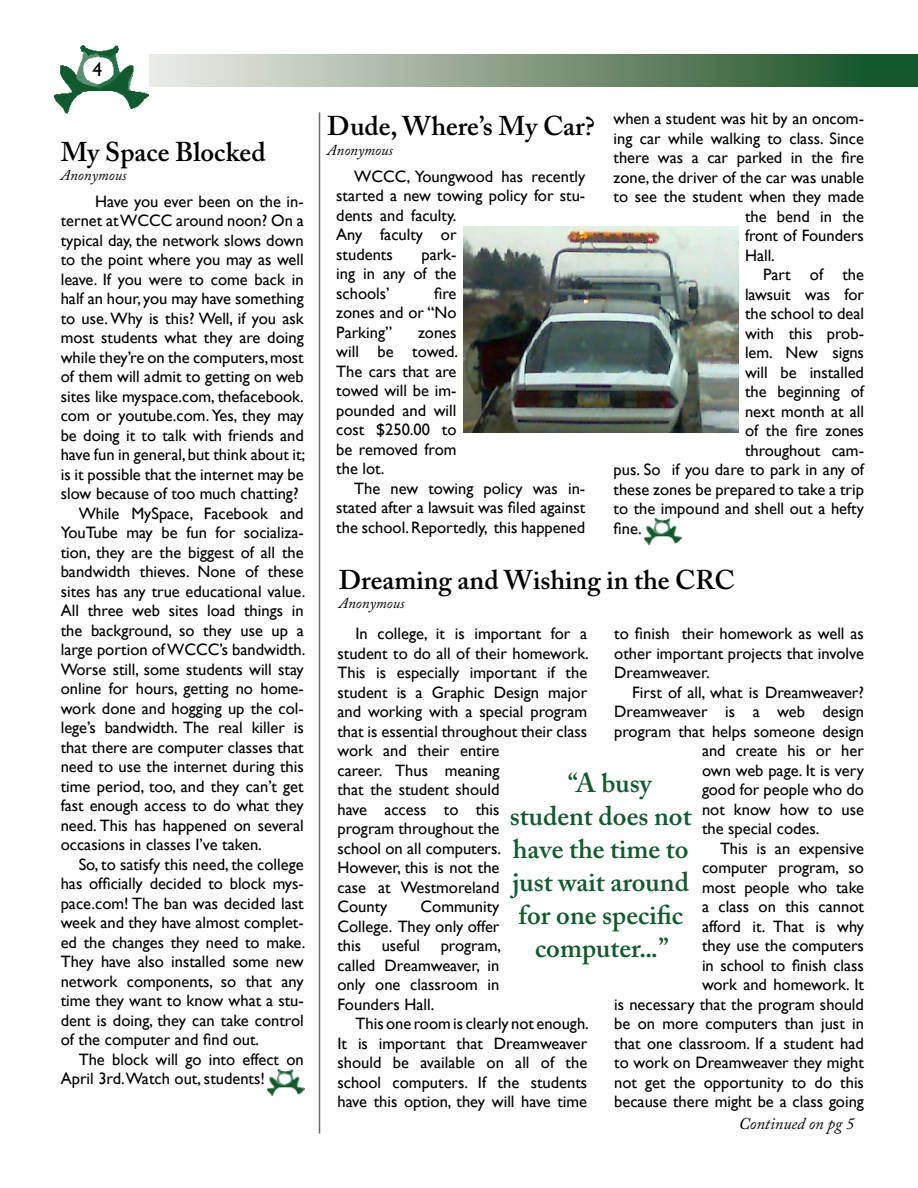
<style>
.page{position:relative;width:918px;height:1188px;background:#fff}
.page>*{position:absolute;margin:0;border:0;box-sizing:border-box;transform-origin:0 0}
.t1{font:600 27px "Adobe Caslon Pro";color:#11592e}
.t2{font:600 27px "Adobe Caslon Pro";color:#000}
.t3{font:19.5px "Gill Sans";color:#000}
.t4{font:16.5px/19.5px "Gill Sans";color:#000;text-align:justify}
.t5{font:italic 16.5px "Adobe Caslon Pro";color:#000}
.t6{font:italic 15px "Adobe Caslon Pro";color:#000}
</style>
<div class="page">
<svg style="left:149px;top:54px;width:769px;height:32px;background:#819b82"></svg>
<img style="left:54px;top:45px;width:95px;height:69px">
<img style="left:463px;top:227px;width:275px;height:206px">
<img style="left:268px;top:1069px;width:36px;height:27px">
<img style="left:645px;top:519px;width:36px;height:27px">
<hr style="left:319px;top:112px;width:1px;height:1022px;background:#6b6c6f">
<p class="t3" style="left:93px;top:58px;width:11px">4</p>
<h1 class="t2" style="left:61px;top:136px;width:206px">My Space Blocked</h1>
<p class="t6" style="left:61px;top:166px;width:67px">Anonymous</p>
<p class="t4" style="left:95px;top:191px;width:210px">Have you ever been on the in-</p>
<p class="t4" style="left:61px;top:211px;width:244px">ternet at WCCC around noon? On a</p>
<p class="t4" style="left:61px;top:230px;width:244px">typical day, the network slows down</p>
<p class="t4" style="left:61px;top:250px;width:244px">to the point where you may as well</p>
<p class="t4" style="left:61px;top:269px;width:245px">leave. If you were to come back in</p>
<p class="t4" style="left:61px;top:289px;width:244px">half an hour, you may have something</p>
<p class="t4" style="left:61px;top:308px;width:244px">to use. Why is this? Well, if you ask</p>
<p class="t4" style="left:61px;top:328px;width:245px">most students what they are doing</p>
<p class="t4" style="left:61px;top:347px;width:245px">while they’re on the computers, most</p>
<p class="t4" style="left:61px;top:367px;width:244px">of them will admit to getting on web</p>
<p class="t4" style="left:61px;top:386px;width:245px">sites like myspace.com, thefacebook.</p>
<p class="t4" style="left:61px;top:406px;width:245px">com or youtube.com. Yes, they may</p>
<p class="t4" style="left:61px;top:425px;width:245px">be doing it to talk with friends and</p>
<p class="t4" style="left:61px;top:445px;width:246px">have fun in general, but think about it;</p>
<p class="t4" style="left:61px;top:464px;width:244px">is it possible that the internet may be</p>
<p class="t4" style="left:61px;top:484px;width:239px">slow because of too much chatting?</p>
<p class="t4" style="left:79px;top:503px;width:226px">While MySpace, Facebook and</p>
<p class="t4" style="left:61px;top:523px;width:245px">YouTube may be fun for socializa-</p>
<p class="t4" style="left:61px;top:542px;width:244px">tion, they are the biggest of all the</p>
<p class="t4" style="left:61px;top:562px;width:245px">bandwidth thieves. None of these</p>
<p class="t4" style="left:61px;top:581px;width:246px">sites has any true educational value.</p>
<p class="t4" style="left:61px;top:601px;width:244px">All three web sites load things in</p>
<p class="t4" style="left:61px;top:620px;width:245px">the background, so they use up a</p>
<p class="t4" style="left:61px;top:640px;width:246px">large portion of WCCC’s bandwidth.</p>
<p class="t4" style="left:61px;top:659px;width:244px">Worse still, some students will stay</p>
<p class="t4" style="left:61px;top:679px;width:245px">online for hours, getting no home-</p>
<p class="t4" style="left:61px;top:698px;width:244px">work done and hogging up the col-</p>
<p class="t4" style="left:61px;top:718px;width:244px">lege’s bandwidth. The real killer is</p>
<p class="t4" style="left:61px;top:737px;width:244px">that there are computer classes that</p>
<p class="t4" style="left:61px;top:757px;width:244px">need to use the internet during this</p>
<p class="t4" style="left:61px;top:776px;width:244px">time period, too, and they can’t get</p>
<p class="t4" style="left:61px;top:796px;width:244px">fast enough access to do what they</p>
<p class="t4" style="left:61px;top:815px;width:244px">need. This has happened on several</p>
<p class="t4" style="left:61px;top:835px;width:203px">occasions in classes I’ve taken.</p>
<p class="t4" style="left:79px;top:854px;width:226px">So, to satisfy this need, the college</p>
<p class="t4" style="left:61px;top:874px;width:244px">has officially decided to block mys-</p>
<p class="t4" style="left:61px;top:893px;width:244px">pace.com! The ban was decided last</p>
<p class="t4" style="left:61px;top:913px;width:244px">week and they have almost complet-</p>
<p class="t4" style="left:61px;top:932px;width:246px">ed the changes they need to make.</p>
<p class="t4" style="left:61px;top:952px;width:244px">They have also installed some new</p>
<p class="t4" style="left:61px;top:971px;width:244px">network components, so that any</p>
<p class="t4" style="left:61px;top:991px;width:245px">time they want to know what a stu-</p>
<p class="t4" style="left:61px;top:1010px;width:244px">dent is doing, they can take control</p>
<p class="t4" style="left:61px;top:1030px;width:200px">of the computer and find out.</p>
<p class="t4" style="left:79px;top:1049px;width:227px">The block will go into effect on</p>
<p class="t4" style="left:61px;top:1069px;width:206px">April 3rd.Watch out, students!</p>
<h1 class="t2" style="left:327px;top:110px;width:269px">Dude, Where’s My Car?</h1>
<p class="t6" style="left:327px;top:141px;width:67px">Anonymous</p>
<p class="t4" style="left:336px;top:166px;width:250px;text-align:left;text-indent:18px">WCCC, Youngwood has recently started a new towing policy for stu&shy;dents and faculty.<br>Any faculty or<br>students</p>
<p class="t4" style="left:336px;top:244px;width:122px;text-indent:85px">park&shy;ing in any of the schools’</p>
<p class="t4" style="left:336px;top:283px;width:122px;text-indent:98px">fire zones and or “No Parking”</p>
<p class="t4" style="left:336px;top:322px;width:123px;text-indent:82px">zones will be towed.<br>The cars that are towed will be im&shy;pounded and will cost $250.00 to be removed from the lot.</p>
<p class="t4" style="left:336px;top:478px;width:251px;text-indent:18px">The new towing policy was in&shy;stated after a lawsuit was filed against the school. Reportedly, this happened</p>
<p class="t4" style="left:614px;top:109px;width:252px">when a student was hit by an oncom-</p>
<p class="t4" style="left:614px;top:128px;width:252px">ing car while walking to class. Since</p>
<p class="t4" style="left:614px;top:148px;width:252px">there was a car parked in the fire</p>
<p class="t4" style="left:614px;top:167px;width:252px">zone, the driver of the car was unable</p>
<p class="t4" style="left:614px;top:187px;width:252px">to see the student when they made</p>
<p class="t4" style="left:745px;top:206px;width:121px">the bend in the</p>
<p class="t4" style="left:745px;top:226px;width:121px">front of Founders</p>
<p class="t4" style="left:745px;top:245px;width:31px">Hall.</p>
<p class="t4" style="left:763px;top:265px;width:102px">Part of the</p>
<p class="t4" style="left:745px;top:284px;width:121px">lawsuit was for</p>
<p class="t4" style="left:745px;top:304px;width:121px">the school to deal</p>
<p class="t4" style="left:745px;top:323px;width:121px">with this prob-</p>
<p class="t4" style="left:745px;top:343px;width:121px">lem. New signs</p>
<p class="t4" style="left:745px;top:362px;width:121px">will be installed</p>
<p class="t4" style="left:745px;top:382px;width:121px">the beginning of</p>
<p class="t4" style="left:745px;top:401px;width:120px">next month at all</p>
<p class="t4" style="left:745px;top:421px;width:121px">of the fire zones</p>
<p class="t4" style="left:745px;top:440px;width:121px">throughout cam-</p>
<p class="t4" style="left:614px;top:460px;width:252px">pus. So if you dare to park in any of</p>
<p class="t4" style="left:614px;top:479px;width:252px">these zones be prepared to take a trip</p>
<p class="t4" style="left:614px;top:499px;width:252px">to the impound and shell out a hefty</p>
<p class="t4" style="left:614px;top:518px;width:30px">fine.</p>
<h1 class="t2" style="left:339px;top:564px;width:397px">Dreaming and Wishing in the CRC</h1>
<p class="t6" style="left:339px;top:594px;width:67px">Anonymous</p>
<p class="t4" style="left:614px;top:624px;width:251px">to finish their homework as well as other important projects that involve Dreamweaver.</p>
<p class="t4" style="left:632px;top:682px;width:233px">First of all, what is Dreamweaver?</p>
<p class="t4" style="left:614px;top:702px;width:251px">Dreamweaver is a web design</p>
<p class="t4" style="left:614px;top:721px;width:251px">program that helps someone design</p>
<p class="t4" style="left:702px;top:741px;width:163px">and create his or her</p>
<p class="t4" style="left:702px;top:760px;width:163px">own web page. It is very</p>
<p class="t4" style="left:702px;top:780px;width:164px">good for people who do</p>
<p class="t4" style="left:702px;top:799px;width:164px">not know how to use</p>
<p class="t4" style="left:702px;top:819px;width:119px">the special codes.</p>
<p class="t4" style="left:720px;top:838px;width:146px">This is an expensive</p>
<p class="t4" style="left:702px;top:858px;width:163px">computer program, so</p>
<p class="t4" style="left:702px;top:877px;width:163px">most people who take</p>
<p class="t4" style="left:702px;top:897px;width:164px">a class on this cannot</p>
<p class="t4" style="left:702px;top:916px;width:163px">afford it. That is why</p>
<p class="t4" style="left:702px;top:936px;width:163px">they use the computers</p>
<p class="t4" style="left:702px;top:955px;width:164px">in school to finish class</p>
<p class="t4" style="left:702px;top:975px;width:163px">work and homework. It</p>
<p class="t4" style="left:614px;top:994px;width:251px">is necessary that the program should</p>
<p class="t4" style="left:614px;top:1014px;width:251px">be on more computers than just in</p>
<p class="t4" style="left:614px;top:1033px;width:251px">that one classroom. If a student had</p>
<p class="t4" style="left:614px;top:1053px;width:251px">to work on Dreamweaver they might</p>
<p class="t4" style="left:614px;top:1072px;width:251px">not get the opportunity to do this</p>
<p class="t4" style="left:614px;top:1092px;width:251px">because there might be a class going</p>
<p class="t4" style="left:338px;top:624px;width:253px;text-align:left;text-indent:18px">In college, it is important for a student to do all of their homework.<br>This is especially important if the student is a Graphic Design major and working with a special program that is essential throughout their class work and their entire<br>career. Thus meaning<br>that the student should<br>have access to this<br>program throughout the<br>school on all computers.<br>However, this is not the<br>case at Westmoreland<br>County</p>
<h1 class="t1" style="left:568px;top:767px;width:85px">“A busy</h1>
<h1 class="t1" style="left:510px;top:800px;width:183px">student does not</h1>
<h1 class="t1" style="left:513px;top:833px;width:177px">have the time to</h1>
<h1 class="t1" style="left:513px;top:866px;width:178px">just wait around</h1>
<h1 class="t1" style="left:519px;top:899px;width:166px">for one specific</h1>
<h1 class="t1" style="left:535px;top:932px;width:135px">computer...”</h1>
<p class="t4" style="left:338px;top:897px;width:165px;text-indent:83px">Community College. They only offer this useful program, called Dreamweaver, in only one classroom in Founders Hall.</p>
<p class="t4" style="left:338px;top:1014px;width:253px;text-indent:18px">This one room is clearly not enough.<br>It is important that Dreamweaver should be available on all of the school computers. If the students have this option, they will have time</p>
<p class="t5" style="left:739px;top:1113px;width:117px">Continued on pg 5</p>
</div>
